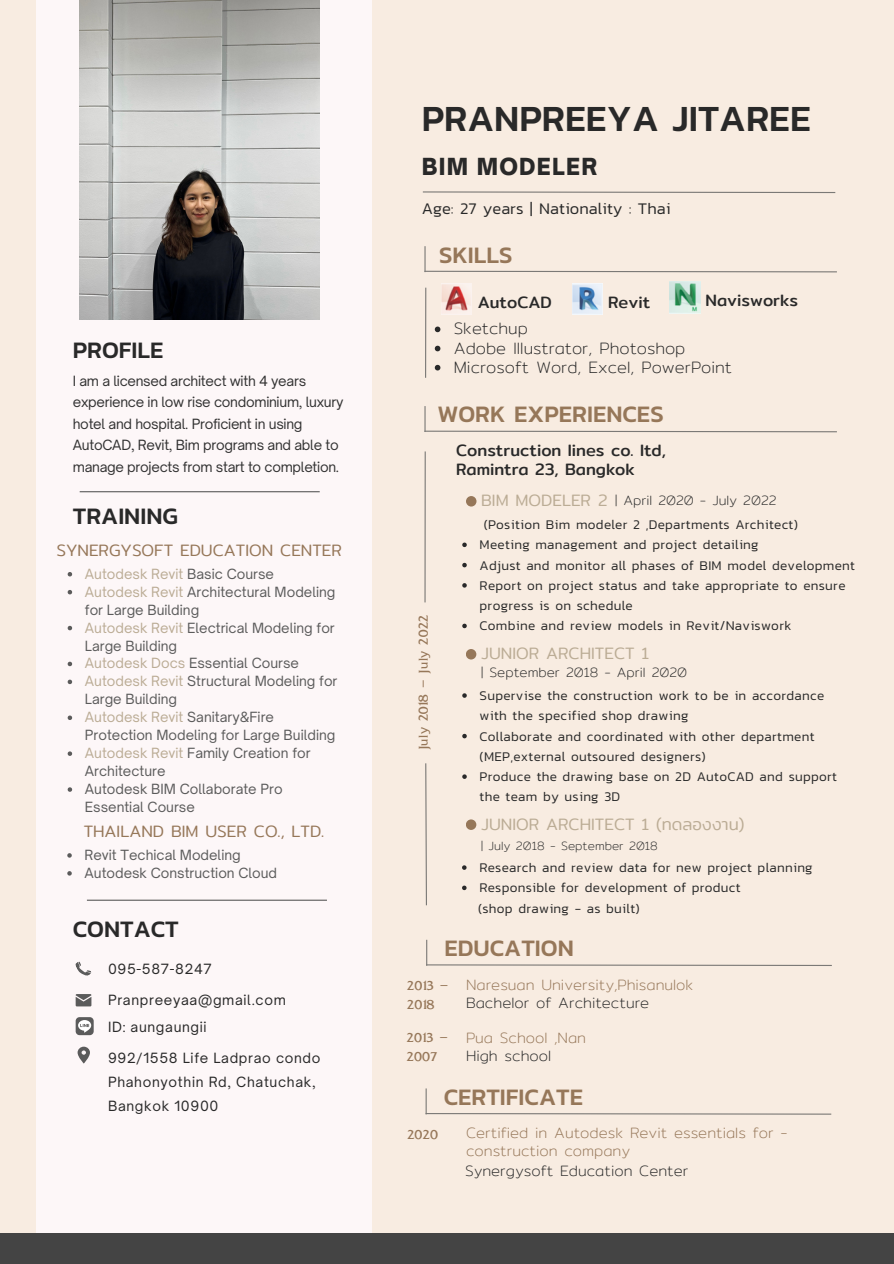
<style>
.page{position:relative;width:894px;height:1264px;background:#fff}
.page>*{position:absolute;margin:0;border:0;box-sizing:border-box;transform-origin:0 0}
.t1{font:500 37.5px "Kanit";color:#292929}
.t2{font:500 24px "Kanit";color:#967759}
.t3{font:500 24px "Kanit";color:#292929}
.t4{font:900 22.5px "Open Sauce One";letter-spacing:.055em;color:#292929}
.t5{font:19.5px/19.2px "JS Setha";color:#967759}
.t6{font:16.5px/19.2px "Mitr";color:#292929}
.t7{font:200 16.5px/19.2px "Mitr";color:#292929}
.t8{font:300 16.5px "Mitr";color:#bbac95}
.t9{font:300 16.5px "Mitr";color:#967759}
.t10{font:300 16.5px "Kanit";color:#292929}
.t11{font:200 15px/18px "Mitr";color:#967759}
.t12{font:200 15px "Mitr";color:#292929}
.t13{font:300 13.5px/20.2px "Kanit";letter-spacing:.02em;color:#292929}
.t14{font:13.5px/18px "Open Sauce One";color:#5b5b5b}
.t15{font:13.5px/21.5px "Open Sauce One";letter-spacing:-.02em;color:#323232}
.t16{font:13.5px/23.7px "Open Sauce One";letter-spacing:.05em;color:#292929}
.t17{font:200 13.5px "Mitr";color:#292929}
.t18{font:200 12px "Mitr";color:#292929}
.s1{color:#bbac95}
</style>
<div class="page">
<div style="left:0;top:0;width:893px;height:1263px;background:#f8ece1"></div>
<div style="left:36px;top:0;width:335px;height:1263px;background:#fdf7f8"></div>
<div style="left:0;top:1233px;width:893px;height:30px;background:#444"></div>
<hr style="left:425px;top:288px;width:1px;height:90px;background:#7b7976">
<svg style="left:424px;top:406px;width:413px;height:27px"></svg>
<div style="left:466px;top:496px;width:10px;height:10px;background:#967759;border-radius:50%"></div>
<svg style="left:425px;top:763px;width:2px;height:143px"></svg>
<svg style="left:426px;top:939px;width:406px;height:27px"></svg>
<svg style="left:78px;top:1046px;width:12px;height:17px"></svg>
<svg style="left:76px;top:994px;width:15px;height:12px"></svg>
<svg style="left:75px;top:961px;width:17px;height:15px"></svg>
<div style="left:76px;top:1017px;width:18px;height:18px;background:#5b5b5b;border-radius:4px"></div>
<svg style="left:78px;top:1020px;width:13px;height:12px"></svg>
<img style="left:79px;top:0;width:240px;height:320px">
<div style="left:465px;top:819px;width:11px;height:11px;background:#967759;border-radius:50%"></div>
<div style="left:465px;top:649px;width:11px;height:10px;background:#967759;border-radius:50%"></div>
<svg style="left:462px;top:542px;width:4px;height:5px"></svg>
<svg style="left:462px;top:563px;width:4px;height:4px"></svg>
<svg style="left:462px;top:583px;width:4px;height:4px"></svg>
<svg style="left:462px;top:623px;width:4px;height:5px"></svg>
<svg style="left:424px;top:246px;width:413px;height:27px"></svg>
<img style="left:441px;top:283px;width:30px;height:32px">
<img style="left:572px;top:283px;width:30px;height:32px">
<img style="left:669px;top:281px;width:30px;height:33px">
<svg style="left:434px;top:326px;width:6px;height:6px"></svg>
<svg style="left:434px;top:346px;width:6px;height:5px"></svg>
<svg style="left:434px;top:365px;width:6px;height:5px"></svg>
<svg style="left:68px;top:572px;width:4px;height:4px"></svg>
<svg style="left:68px;top:590px;width:4px;height:4px"></svg>
<svg style="left:68px;top:626px;width:4px;height:4px"></svg>
<svg style="left:68px;top:661px;width:4px;height:5px"></svg>
<svg style="left:68px;top:679px;width:4px;height:5px"></svg>
<svg style="left:68px;top:715px;width:4px;height:5px"></svg>
<svg style="left:68px;top:751px;width:4px;height:5px"></svg>
<svg style="left:68px;top:787px;width:4px;height:4px"></svg>
<svg style="left:67px;top:853px;width:5px;height:4px"></svg>
<svg style="left:67px;top:871px;width:5px;height:4px"></svg>
<hr style="left:80px;top:491px;width:239px;height:1px;background:#5b5b5b">
<svg style="left:462px;top:693px;width:4px;height:4px"></svg>
<svg style="left:462px;top:733px;width:4px;height:5px"></svg>
<svg style="left:462px;top:774px;width:4px;height:5px"></svg>
<svg style="left:462px;top:865px;width:4px;height:4px"></svg>
<svg style="left:462px;top:885px;width:4px;height:5px"></svg>
<hr style="left:87px;top:899px;width:240px;height:1px;background:#5b5b5b">
<svg style="left:425px;top:1088px;width:407px;height:27px"></svg>
<hr style="left:424px;top:451px;width:1px;height:151px;background:#7b7976">
<svg style="left:422px;top:191px;width:414px;height:3px"></svg>
<h2 class="t3" style="left:73px;top:332px;width:92px">PROFILE</h2>
<p class="t15" style="left:73px;top:370px;width:272px">I am a licensed architect with 4 years experience in low rise condominium, luxury hotel and hospital. Proficient in using AutoCAD, Revit, Bim programs and able to manage projects from start to completion.</p>
<h2 class="t3" style="left:73px;top:497px;width:107px">TRAINING</h2>
<p class="t9" style="left:56px;top:536px;width:287px">SYNERGYSOFT EDUCATION CENTER</p>
<p class="t14" style="left:85px;top:564px;width:254px"><span class="s1">Autodesk Revit</span> Basic Course<br><span class="s1">Autodesk Revit</span> Architectural Modeling for Large Building<br><span class="s1">Autodesk Revit</span> Electrical Modeling for<br>Large Building<br><span class="s1">Autodesk Docs</span> Essential Course<br><span class="s1">Autodesk Revit</span> Structural Modeling for<br>Large Building<br><span class="s1">Autodesk Revit</span> Sanitary&amp;Fire<br>Protection Modeling for Large Building<br><span class="s1">Autodesk Revit</span> Family Creation for<br>Architecture<br>Autodesk BIM Collaborate Pro<br>Essential Course</p>
<p class="t9" style="left:84px;top:817px;width:242px">THAILAND BIM USER CO., LTD.</p>
<p class="t14" style="left:84px;top:845px;width:194px">Revit Techical Modeling<br>Autodesk Construction Cloud</p>
<h2 class="t3" style="left:73px;top:910px;width:107px">CONTACT</h2>
<p class="t16" style="left:108px;top:956px;width:105px">095-587-8247</p>
<p class="t16" style="left:108px;top:986px;width:179px;line-height:26.4px">Pranpreeyaa@gmail.com<br>ID: aungaungii</p>
<p class="t16" style="left:108px;top:1046px;width:214px">992/1558 Life Ladprao condo<br>Phahonyothin Rd, Chatuchak,<br>Bangkok 10900</p>
<h1 class="t1" style="left:421px;top:90px;width:390px">PRANPREEYA JITAREE</h1>
<h3 class="t4" style="left:421px;top:152px;width:177px">BIM MODELER</h3>
<p class="t10" style="left:421px;top:195px;width:250px">Age: 27 years | Nationality : Thai</p>
<h2 class="t2" style="left:439px;top:236px;width:75px">SKILLS</h2>
<p class="t6" style="left:477px;top:292px;width:76px">AutoCAD</p>
<p class="t6" style="left:608px;top:292px;width:44px">Revit</p>
<p class="t6" style="left:705px;top:291px;width:94px">Navisworks</p>
<p class="t7" style="left:453px;top:319px;width:279px">Sketchup<br>Adobe Illustrator, Photoshop<br>Microsoft Word, Excel, PowerPoint</p>
<h2 class="t2" style="left:437px;top:396px;width:228px">WORK EXPERIENCES</h2>
<h3 class="t5" style="left:414px;top:749px;width:136px;rotate:-90deg">July 2018 - July 2022</h3>
<p class="t6" style="left:456px;top:440px;width:211px">Construction lines co. ltd,<br>Ramintra 23, Bangkok</p>
<p class="t17" style="left:615px;top:489px;width:163px">| April 2020 - July 2022</p>
<p class="t13" style="left:479px;top:534px;width:377px">Meeting management and project detailing<br>Adjust and monitor all phases of BIM model development Report on project status and take appropriate to ensure progress is on schedule<br>Combine and review models in Revit/Naviswork</p>
<p class="t8" style="left:481px;top:487px;width:128px">BIM MODELER 2</p>
<p class="t13" style="left:483px;top:514px;width:315px">(Position Bim modeler 2 ,Departments Architect)</p>
<p class="t8" style="left:481px;top:640px;width:169px">JUNIOR ARCHITECT 1</p>
<p class="t17" style="left:481px;top:662px;width:207px">| September 2018 - April 2020</p>
<p class="t13" style="left:479px;top:685px;width:359px">Supervise the construction work to be in accordance with the specified shop drawing<br>Collaborate and coordinated with other department (MEP,external outsoured designers)<br>Produce the drawing base on 2D AutoCAD and support the team by using 3D</p>
<p class="t8" style="left:481px;top:810px;width:264px">JUNIOR ARCHITECT 1 (ทดลองงาน)</p>
<p class="t18" style="left:481px;top:836px;width:178px">| July 2018 - September 2018</p>
<p class="t13" style="left:478px;top:857px;width:336px">Research and review data for new project planning<br>Responsible for development of product<br>(shop drawing - as built)</p>
<h2 class="t2" style="left:444px;top:929px;width:131px">EDUCATION</h2>
<h3 class="t5" style="left:407px;top:976px;width:43px">2013 -<br>2018</h3>
<p class="t11" style="left:466px;top:975px;width:229px">Naresuan University,Phisanulok</p>
<p class="t12" style="left:466px;top:990px;width:185px">Bachelor of Architecture</p>
<h3 class="t5" style="left:407px;top:1028px;width:43px">2013 -<br>2007</h3>
<p class="t11" style="left:466px;top:1028px;width:121px">Pua School ,Nan</p>
<p class="t12" style="left:466px;top:1043px;width:87px">High school</p>
<h2 class="t2" style="left:443px;top:1078px;width:141px">CERTIFICATE</h2>
<h3 class="t5" style="left:407px;top:1125px;width:33px">2020</h3>
<p class="t11" style="left:466px;top:1123px;width:323px">Certified in Autodesk Revit essentials for - construction company</p>
<p class="t12" style="left:465px;top:1158px;width:225px">Synergysoft Education Center</p>
</div>
